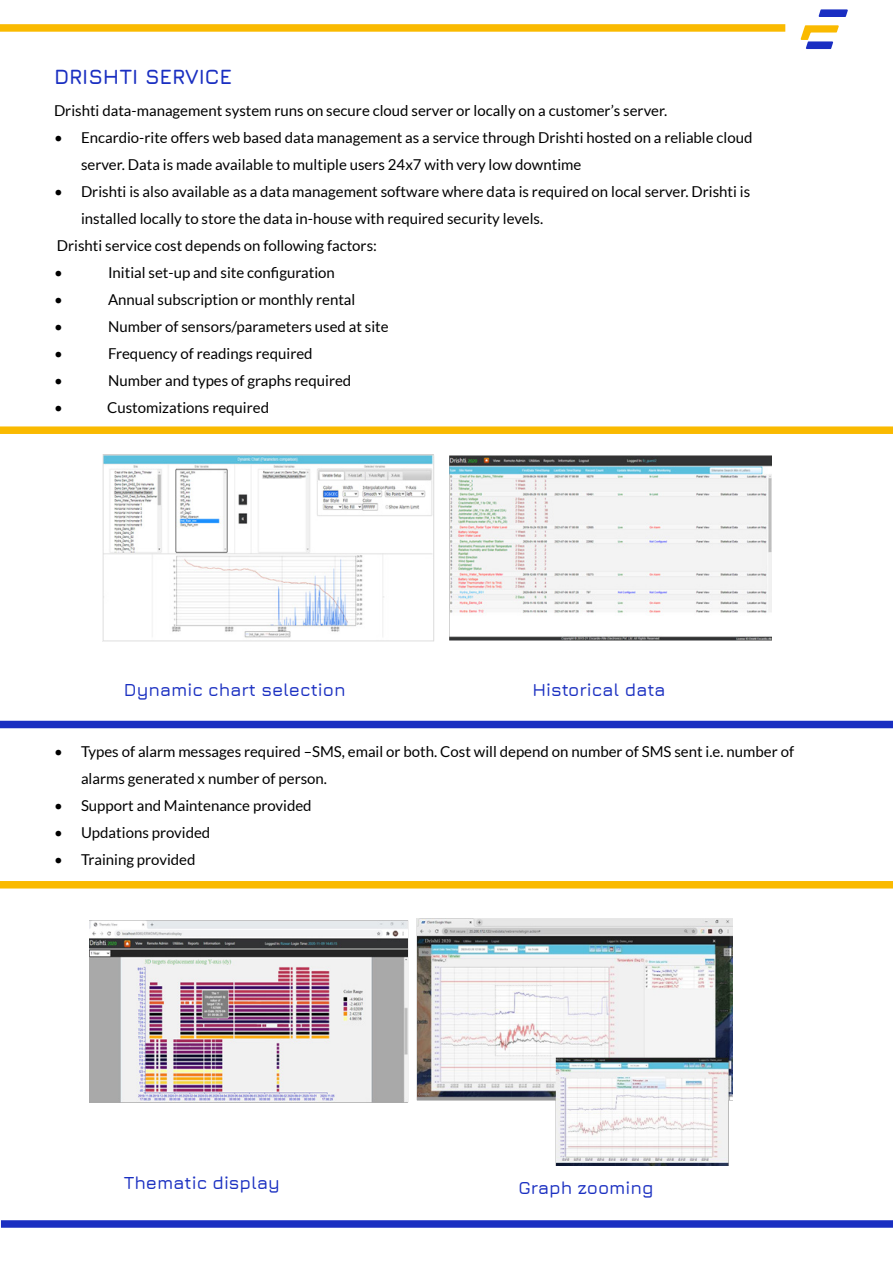
<style>
.page{position:relative;width:893px;height:1263px;background:#fff}
.page>*{position:absolute;margin:0;border:0;box-sizing:border-box;transform-origin:0 0}
.t1{font:700 21px "Jura";color:#1a2fc1}
.t2{font:600 18px "Jura";color:#1a2fc1}
.t3{font:15px/27px "Lato";color:#000}
</style>
<div class="page">
<svg style="left:818px;top:9px;width:30px;height:8px"></svg>
<svg style="left:800px;top:25px;width:39px;height:24px"></svg>
<div style="left:0;top:24px;width:785px;height:8px;background:#faba00"></div>
<img style="left:102px;top:455px;width:669px;height:187px">
<div style="left:0;top:426px;width:893px;height:8px;background:#faba00"></div>
<div style="left:0;top:881px;width:893px;height:7px;background:#faba00"></div>
<div style="left:0;top:721px;width:893px;height:7px;background:#1a2fc1"></div>
<div style="left:1px;top:1220px;width:892px;height:8px;background:#1a2fc1"></div>
<img style="left:90px;top:919px;width:642px;height:246px">
<p class="t1" style="left:54px;top:61px;width:180px">DRISHTI SERVICE</p>
<p class="t3" style="left:54px;top:97px;width:615px">Drishti data-management system runs on secure cloud server or locally on a customer’s server.</p>
<p class="t3" style="left:81px;top:124px;width:673px;text-indent:-27px">• Encardio-rite offers web based data management as a service through Drishti hosted on a reliable cloud server. Data is made available to multiple users 24x7 with very low downtime</p>
<p class="t3" style="left:81px;top:178px;width:671px;text-indent:-27px">• Drishti is also available as a data management software where data is required on local server. Drishti is installed locally to store the data in-house with required security levels.</p>
<p class="t3" style="left:57px;top:232px;width:322px">Drishti service cost depends on following factors:</p>
<p class="t3" style="left:54px;top:259px;width:10px">•</p>
<p class="t3" style="left:108px;top:259px;width:228px">Initial set-up and site configuration</p>
<p class="t3" style="left:54px;top:286px;width:10px">•</p>
<p class="t3" style="left:108px;top:286px;width:249px">Annual subscription or monthly rental</p>
<p class="t3" style="left:54px;top:313px;width:10px">•</p>
<p class="t3" style="left:108px;top:313px;width:282px">Number of sensors/parameters used at site</p>
<p class="t3" style="left:54px;top:340px;width:10px">•</p>
<p class="t3" style="left:108px;top:340px;width:206px">Frequency of readings required</p>
<p class="t3" style="left:54px;top:367px;width:10px">•</p>
<p class="t3" style="left:108px;top:367px;width:245px">Number and types of graphs required</p>
<p class="t3" style="left:54px;top:394px;width:10px">•</p>
<p class="t3" style="left:107px;top:394px;width:164px">Customizations required</p>
<p class="t2" style="left:124px;top:677px;width:223px">Dynamic chart selection</p>
<p class="t2" style="left:532px;top:677px;width:134px">Historical data</p>
<p class="t3" style="left:81px;top:737px;width:715px;text-indent:-27px">• Types of alarm messages required –SMS, email or both. Cost will depend on number of SMS sent i.e. number of alarms generated x number of person.</p>
<p class="t3" style="left:54px;top:791px;width:259px">• Support and Maintenance provided</p>
<p class="t3" style="left:54px;top:818px;width:158px">• Updations provided</p>
<p class="t3" style="left:54px;top:845px;width:143px">• Training provided</p>
<p class="t2" style="left:124px;top:1170px;width:157px">Thematic display</p>
<p class="t2" style="left:518px;top:1174px;width:137px">Graph zooming</p>
</div>
